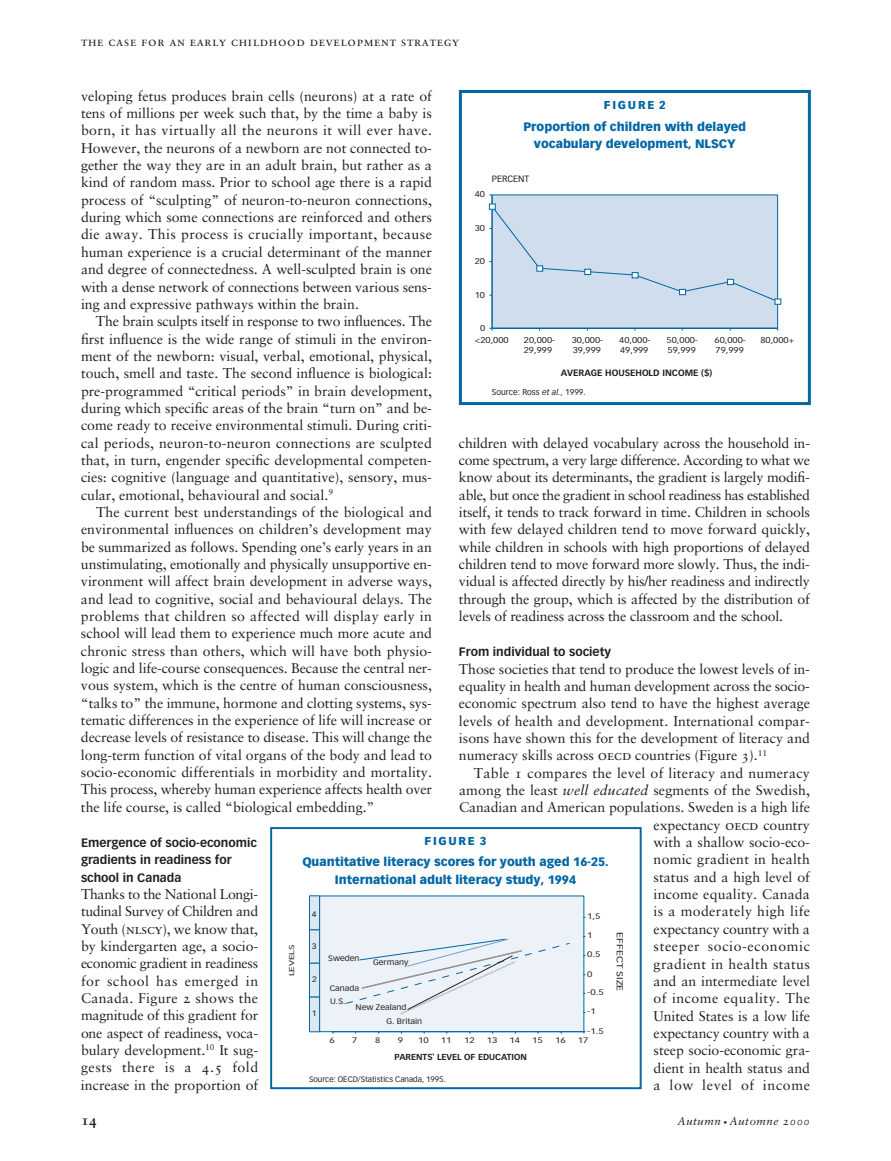
<style>
.page{position:relative;width:891px;height:1161px;background:#fff}
.page>*{position:absolute;margin:0;border:0;box-sizing:border-box;transform-origin:0 0}
.t1{font:14.4px "Sabon Bold Os F";color:#231f20}
.t2{font:14.1px/17.4px "Sabon";color:#231f20;text-align:justify}
.t3{font:12.75px "Sabon Roman SC";letter-spacing:.05em;color:#231f20}
.t4{font:900 12px/17.4px "Vectora LH";color:#0067a5;text-align:center}
.t5{font:700 12px/17.4px "Vectora LH";color:#231f20}
.t6{font:italic 11.4px "Sabon";letter-spacing:.05em;color:#231f20}
.t7{font:900 11.25px "Vectora LH";letter-spacing:.15em;color:#0067a5}
.t8{font:700 9px "Vectora LH";color:#231f20}
.t9{font:9px "Vectora LH";color:#231f20}
.t10{font:700 8.55px "Vectora LH";color:#231f20}
.t11{font:8.55px "Vectora LH";color:#231f20;scale:1.25 1}
.t12{font:8.25px/10.1px "Vectora LH";color:#231f20;scale:1.12 1}
.t13{font:8.25px "Vectora LH";color:#231f20}
.t14{font:7.8px/13px "Vectora LH";color:#231f20;scale:1.1 1}
.t15{font:7.8px "Vectora LH";color:#231f20;scale:1.21 1}
.t16{font:7.8px "Vectora LH";color:#231f20}
.t17{font:6.9px "Vectora LH";color:#231f20;scale:1.41 1}
.s1{font-family:"Sabon Roman SC"}
.s2{font-style:italic}
.s3{font-size:7.5px}
.s4{font-family:"Sabon Italic Os F";font-style:normal}
</style>
<div class="page">
<div style="left:492px;top:195px;width:286px;height:133px;background:#cfdded"></div>
<hr style="left:492px;top:195px;width:286px;height:1px;background:#0067a5">
<hr style="left:777px;top:195px;width:1px;height:133px;background:#0067a5">
<hr style="left:491px;top:195px;width:2px;height:133px;background:#0067a5">
<hr style="left:492px;top:328px;width:286px;height:1px;background:#0067a5">
<svg style="left:489px;top:204px;width:292px;height:100px"></svg>
<div style="left:459px;top:90px;width:352px;height:315px;border:3px solid #0067a5"></div>
<div style="left:309px;top:896px;width:11px;height:34px;background:#dee7f2;border:1px solid #0067a5"></div>
<div style="left:309px;top:930px;width:11px;height:33px;background:#dee7f2;border:1px solid #0067a5"></div>
<div style="left:309px;top:963px;width:11px;height:34px;background:#dee7f2;border:1px solid #0067a5"></div>
<div style="left:309px;top:997px;width:11px;height:35px;background:#dee7f2;border:1px solid #0067a5"></div>
<div style="left:319px;top:896px;width:265px;height:136px;background:#edf2f8"></div>
<hr style="left:332px;top:1031px;width:251px;height:1px;background:#0067a5">
<svg style="left:345px;top:938px;width:225px;height:77px"></svg>
<div style="left:270px;top:827px;width:372px;height:262px;border:2px solid #0067a5"></div>
<p class="t3" style="left:81px;top:36px;width:380px">the case for an early childhood development strategy</p>
<p class="t2" style="left:81px;top:88px;width:353px">veloping fetus produces brain cells (neurons) at a rate of tens of millions per week such that, by the time a baby is born, it has virtually all the neurons it will ever have.<br>However, the neurons of a newborn are not connected to&shy;gether the way they are in an adult brain, but rather as a kind of random mass. Prior to school age there is a rapid process of “sculpting” of neuron-to-neuron connections, during which some connections are reinforced and others die away. This process is crucially important, because human experience is a crucial determinant of the manner and degree of connectedness. A well-sculpted brain is one with a dense network of connections between various sens&shy;ing and expressive pathways within the brain.</p>
<p class="t2" style="left:81px;top:314px;width:353px;text-indent:15px">The brain sculpts itself in response to two influences. The first influence is the wide range of stimuli in the environ&shy;ment of the newborn: visual, verbal, emotional, physical, touch, smell and taste. The second influence is biological: pre-programmed “critical periods” in brain development, during which specific areas of the brain “turn on” and be&shy;come ready to receive environmental stimuli. During criti&shy;cal periods, neuron-to-neuron connections are sculpted that, in turn, engender specific developmental competen&shy;cies: cognitive (language and quantitative), sensory, mus&shy;cular, emotional, behavioural and social.<sup>9</sup></p>
<p class="t2" style="left:81px;top:505px;width:353px;text-indent:15px">The current best understandings of the biological and environmental influences on children’s development may be summarized as follows. Spending one’s early years in an unstimulating, emotionally and physically unsupportive en&shy;vironment will affect brain development in adverse ways, and lead to cognitive, social and behavioural delays. The problems that children so affected will display early in school will lead them to experience much more acute and chronic stress than others, which will have both physio&shy;logic and life-course consequences. Because the central ner&shy;vous system, which is the centre of human consciousness, “talks to” the immune, hormone and clotting systems, sys&shy;tematic differences in the experience of life will increase or decrease levels of resistance to disease. This will change the long-term function of vital organs of the body and lead to socio-economic differentials in morbidity and mortality.<br>This process, whereby human experience affects health over the life course, is called “biological embedding.”</p>
<p class="t5" style="left:81px;top:835px;width:177px">Emergence of socio-economic gradients in readiness for school in Canada</p>
<p class="t2" style="left:81px;top:887px;width:179px">Thanks to the National Longi&shy;tudinal Survey of Children and Youth (<span class="s1">nlscy)</span>, we know that, by kindergarten age, a socio&shy;economic gradient in readiness for school has emerged in Canada. Figure <span class="s1">2</span> shows the magnitude of this gradient for one aspect of readiness, voca&shy;bulary development.<sup>10</sup> It sug&shy;gests there is a <span class="s1">4.5</span> fold increase in the proportion of</p>
<p class="t7" style="left:604px;top:100px;width:63px">FIGURE 2</p>
<p class="t4" style="left:524px;top:119px;width:224px">Proportion of children with delayed vocabulary development, NLSCY</p>
<p class="t9" style="left:492px;top:175px;width:39px">PERCENT</p>
<p class="t12" style="left:475px;top:190px;width:11px">40</p>
<p class="t12" style="left:475px;top:223px;width:11px">30</p>
<p class="t12" style="left:475px;top:257px;width:11px">20</p>
<p class="t12" style="left:475px;top:290px;width:11px">10</p>
<p class="t12" style="left:480px;top:323px;width:6px">0</p>
<p class="t12" style="left:475px;top:335px;width:32px">&lt;20,000</p>
<p class="t12" style="left:524px;top:335px;width:30px">20,000-<br>29,999</p>
<p class="t12" style="left:572px;top:335px;width:30px">30,000-<br>39,999</p>
<p class="t12" style="left:619px;top:335px;width:30px">40,000-<br>49,999</p>
<p class="t12" style="left:667px;top:335px;width:30px">50,000-<br>59,999</p>
<p class="t12" style="left:715px;top:335px;width:30px">60,000-<br>79,999</p>
<p class="t12" style="left:760px;top:335px;width:32px">80,000+</p>
<p class="t8" style="left:561px;top:369px;width:153px">AVERAGE HOUSEHOLD INCOME ($)</p>
<p class="t13" style="left:492px;top:389px;width:95px">Source: Ross <span class="s2">et al.</span>, 1999.</p>
<p class="t2" style="left:459px;top:435px;width:353px">children with delayed vocabulary across the household in&shy;come spectrum, a very large difference. According to what we know about its determinants, the gradient is largely modifi&shy;able, but once the gradient in school readiness has established itself, it tends to track forward in time. Children in schools with few delayed children tend to move forward quickly, while children in schools with high proportions of delayed children tend to move forward more slowly. Thus, the indi&shy;vidual is affected directly by his/her readiness and indirectly through the group, which is affected by the distribution of levels of readiness across the classroom and the school.</p>
<p class="t5" style="left:459px;top:644px;width:154px">From individual to society</p>
<p class="t2" style="left:459px;top:661px;width:353px">Those societies that tend to produce the lowest levels of in&shy;equality in health and human development across the socio&shy;economic spectrum also tend to have the highest average levels of health and development. International compar&shy;isons have shown this for the development of literacy and numeracy skills across <span class="s1">oecd</span> countries (Figure <span class="s1">3</span>).<sup>11</sup></p>
<p class="t2" style="left:459px;top:765px;width:353px;text-align:right">Table <span class="s1">1</span> compares the level of literacy and numeracy among the least <span class="s2">well educated</span> segments of the Swedish,<br>Canadian and American populations. Sweden is a high life expectancy <span class="s1">oecd</span> country<br>with a shallow socio-eco-<br>nomic gradient in health<br>status and a high level of<br>income equality. Canada<br>is a moderately high life<br>expectancy country with a<br>steeper socio-economic<br>gradient in health status<br>and an intermediate level<br>of income equality. The<br>United States is a low life<br>expectancy country with a<br>steep socio-economic gra-<br>dient in health status and<br>a low level of income</p>
<p class="t7" style="left:425px;top:836px;width:63px">FIGURE 3</p>
<p class="t4" style="left:302px;top:854px;width:308px">Quantitative literacy scores for youth aged 16-25.<br>International adult literacy study, 1994</p>
<p class="t14" style="left:312px;top:908px;width:6px">4</p>
<p class="t15" style="left:587px;top:913px;width:12px">1,5</p>
<p class="t15" style="left:587px;top:932px;width:6px">1</p>
<p class="t11" style="left:624px;top:932px;width:49px;rotate:90deg">EFFECT SIZE</p>
<p class="t14" style="left:312px;top:940px;width:6px">3</p>
<p class="t17" style="left:289px;top:976px;width:24px;rotate:-90deg">LEVELS</p>
<p class="t15" style="left:587px;top:951px;width:12px">0.5</p>
<p class="t14" style="left:328px;top:952px;width:30px">Sweden</p>
<p class="t14" style="left:373px;top:957px;width:34px">Germany</p>
<p class="t15" style="left:587px;top:971px;width:6px">0</p>
<p class="t14" style="left:312px;top:973px;width:6px">2</p>
<p class="t14" style="left:330px;top:983px;width:28px">Canada<br>U.S.</p>
<p class="t15" style="left:587px;top:989px;width:15px">-0.5</p>
<p class="t14" style="left:356px;top:1001px;width:48px">New Zealand</p>
<p class="t15" style="left:587px;top:1008px;width:8px">-1</p>
<p class="t14" style="left:312px;top:1007px;width:6px">1</p>
<p class="t14" style="left:386px;top:1015px;width:34px">G. Britain</p>
<p class="t15" style="left:587px;top:1028px;width:15px">-1.5</p>
<p class="t15" style="left:329px;top:1037px;width:6px">6</p>
<p class="t15" style="left:352px;top:1037px;width:6px">7</p>
<p class="t15" style="left:375px;top:1037px;width:6px">8</p>
<p class="t15" style="left:398px;top:1037px;width:6px">9</p>
<p class="t15" style="left:418px;top:1037px;width:10px">10</p>
<p class="t15" style="left:441px;top:1037px;width:10px">11</p>
<p class="t15" style="left:464px;top:1037px;width:10px">12</p>
<p class="t15" style="left:487px;top:1037px;width:10px">13</p>
<p class="t15" style="left:509px;top:1037px;width:10px">14</p>
<p class="t15" style="left:532px;top:1037px;width:10px">15</p>
<p class="t15" style="left:555px;top:1037px;width:10px">16</p>
<p class="t15" style="left:578px;top:1037px;width:10px">17</p>
<p class="t10" style="left:395px;top:1054px;width:134px">PARENTS' LEVEL OF EDUCATION</p>
<p class="t16" style="left:309px;top:1076px;width:138px">Source: OECD/Statistics Canada, 1995.</p>
<p class="t1" style="left:81px;top:1114px;width:17px">14</p>
<p class="t6" style="left:678px;top:1116px;width:134px">Autumn <span class="s3">•</span> Automne <span class="s4">2000</span></p>
</div>
